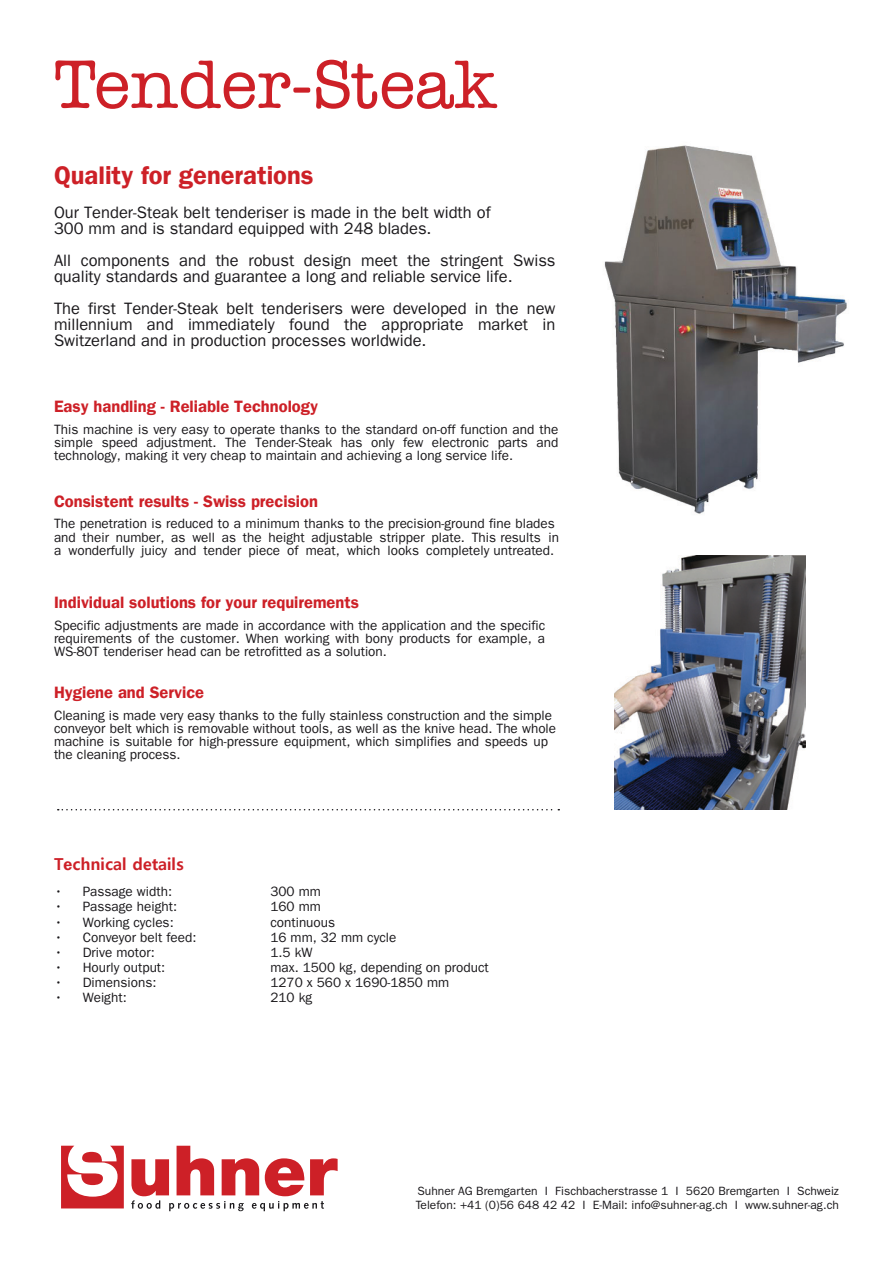
<style>
.page{position:relative;width:893px;height:1263px;background:#fff}
.page>*{position:absolute;margin:0;border:0;box-sizing:border-box;transform-origin:0 0}
.t1{font:500 70.5px "Amer Typewriter IT Cby BT";color:#cd2027}
.t2{font:600 25.5px "ITC Franklin Gothic Std";color:#cd2027}
.t3{font:16.5px/15.9px "ITC Franklin Gothic Std";color:#1a181b}
.t4{font:600 16.5px "ITC Franklin Gothic Std";color:#cd2027}
.t5{font:700 16.5px "Malgun Gothic";color:#cd2027}
.t6{font:13.5px/13px "ITC Franklin Gothic Std";color:#1a181b;text-align:justify}
.t7{font:12px/14.4px "ITC Franklin Gothic Std";color:#1a181b}
.s1{font-family:"ITC Franklin Gothic Std";font-weight:600}
</style>
<div class="page">
<svg style="left:131px;top:1146px;width:207px;height:65px"></svg>
<svg style="left:61px;top:1146px;width:63px;height:62px"></svg>
<img style="left:604px;top:145px;width:243px;height:369px">
<img style="left:615px;top:555px;width:191px;height:255px">
<svg style="left:58px;top:809px;width:501px;height:1px"></svg>
<h1 class="t1" style="left:54px;top:41px;width:445px">Tender-Steak</h1>
<h2 class="t2" style="left:54px;top:167px;width:261px">Quality for generations</h2>
<p class="t3" style="left:54px;top:207px;width:438px">Our Tender-Steak belt tenderiser is made in the belt width of<br>300 mm and is standard equipped with 248 blades.</p>
<p class="t3" style="left:54px;top:255px;width:503px">All components and the robust design meet the stringent Swiss quality standards and guarantee a long and reliable service life.</p>
<p class="t3" style="left:54px;top:303px;width:503px;text-align:justify">The first Tender-Steak belt tenderisers were developed in the new millennium and immediately found the appropriate market in Switzerland and in production processes worldwide.</p>
<p class="t4" style="left:54px;top:401px;width:266px">Easy handling - Reliable Technology</p>
<p class="t6" style="left:54px;top:425px;width:506px">This machine is very easy to operate thanks to the standard on-off function and the simple speed adjustment. The Tender-Steak has only few electronic parts and technology, making it very cheap to maintain and achieving a long service life.</p>
<p class="t4" style="left:54px;top:495px;width:266px">Consistent results - Swiss precision</p>
<p class="t6" style="left:54px;top:519px;width:506px;line-height:13.5px;text-align:left">The penetration is reduced to a minimum thanks to the precision-ground fine blades and their number, as well as the height adjustable stripper plate. This results in a wonderfully juicy and tender piece of meat, which looks completely untreated.</p>
<p class="t4" style="left:54px;top:597px;width:306px">Individual solutions for your requirements</p>
<p class="t6" style="left:54px;top:620px;width:493px">Specific adjustments are made in accordance with the application and the specific requirements of the customer. When working with bony products for example, a WS-80T tenderiser head can be retrofitted as a solution.</p>
<p class="t4" style="left:54px;top:687px;width:152px">Hygiene and Service</p>
<p class="t6" style="left:54px;top:710px;width:504px;text-align:left">Cleaning is made very easy thanks to the fully stainless construction and the simple conveyor belt which is removable without tools, as well as the knive head. The whole machine is suitable for high-pressure equipment, which simplifies and speeds up the cleaning process.</p>
<p class="t5" style="left:54px;top:852px;width:131px">T<span class="s1">e</span>chnical details</p>
<p class="t6" style="left:54px;top:887px;width:119px">• Passage width:</p>
<p class="t6" style="left:270px;top:887px;width:52px">300 mm</p>
<p class="t6" style="left:54px;top:902px;width:124px">• Passage height:</p>
<p class="t6" style="left:270px;top:902px;width:52px">160 mm</p>
<p class="t6" style="left:54px;top:917px;width:121px">• Working cycles:</p>
<p class="t6" style="left:270px;top:917px;width:66px">continuous</p>
<p class="t6" style="left:54px;top:933px;width:144px">• Conveyor belt feed:</p>
<p class="t6" style="left:270px;top:933px;width:128px">16 mm, 32 mm cycle</p>
<p class="t6" style="left:54px;top:948px;width:102px">• Drive motor:</p>
<p class="t6" style="left:270px;top:948px;width:44px">1.5 kW</p>
<p class="t6" style="left:54px;top:963px;width:112px">• Hourly output:</p>
<p class="t6" style="left:270px;top:963px;width:220px">max. 1500 kg, depending on product</p>
<p class="t6" style="left:54px;top:978px;width:104px">• Dimensions:</p>
<p class="t6" style="left:270px;top:978px;width:180px">1270 x 560 x 1690-1850 mm</p>
<p class="t6" style="left:54px;top:993px;width:74px">• Weight:</p>
<p class="t6" style="left:270px;top:993px;width:43px">210 kg</p>
<p class="t7" style="left:416px;top:1183px;width:425px">Suhner AG Bremgarten I Fischbacherstrasse 1 I 5620 Bremgarten I Schweiz<br>Telefon: +41 (0)56 648 42 42 I E-Mail: info@suhner-ag.ch I www.suhner-ag.ch</p>
</div>
